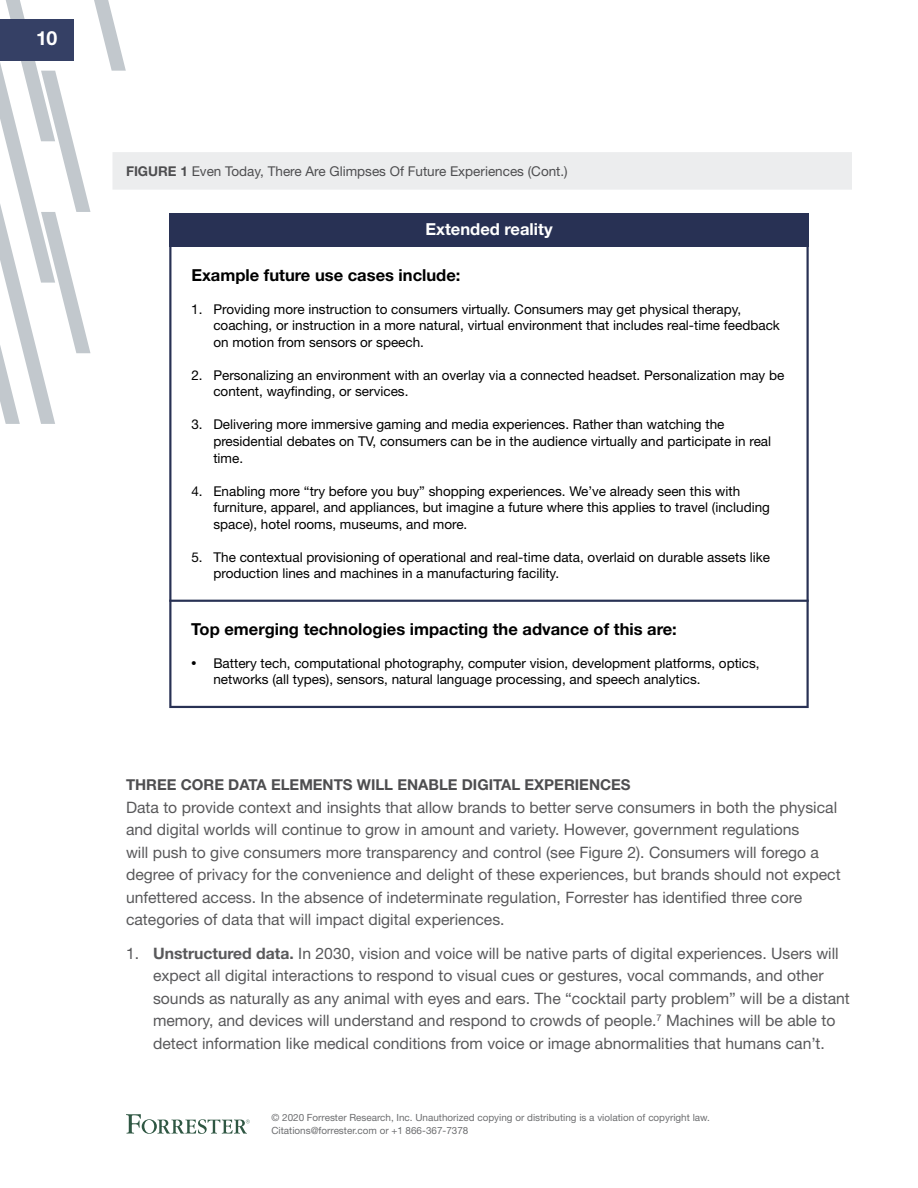
<style>
.page{position:relative;width:918px;height:1188px;background:#fff}
.page>*{position:absolute;margin:0;border:0;box-sizing:border-box;transform-origin:0 0}
.t1{font:700 19.5px "Helvetica Neue LT Std";color:#fff}
.t2{font:700 16.5px "Helvetica Neue LT Std";color:#000}
.t3{font:700 16.5px "Helvetica Neue LT Std";color:#fff}
.NumberedPoint{font:15.75px/22.5px "Helvetica Neue LT Std";color:#59595b}
.Heading_2{font:700 15px "Helvetica Neue LT Std";color:#4e4e50}
.t4{font:13.5px/16.5px "Helvetica Neue LT Std";color:#000}
.FigureTwoThirdsPage{font:13.5px "Helvetica Neue LT Std";color:#4e4e50}
.t5{font:9.9px/12.8px "Helvetica Neue LT Std";color:#6d6e70}
.s1{font-weight:700}
.s2{font-size:10.95px}
</style>
<div class="page">
<svg style="left:0;top:0;width:126px;height:424px"></svg>
<div style="left:0;top:19px;width:74px;height:41px;background:#354065"></div>
<svg style="left:126px;top:1114px;width:124px;height:20px"></svg>
<div style="left:112px;top:152px;width:740px;height:38px;background:#ecedee"></div>
<svg style="left:169px;top:247px;width:640px;height:461px"></svg>
<div style="left:169px;top:214px;width:640px;height:33px;background:#283154"></div>
<hr style="left:169px;top:600px;width:640px;height:2px;background:#283154">
<h1 class="t1" style="left:36px;top:26px;width:23px">10</h1>
<p class="FigureTwoThirdsPage" style="left:126px;top:163px;width:443px"><span class="s1">FIGURE 1</span> Even Today, There Are Glimpses Of Future Experiences (Cont.)</p>
<p class="t3" style="left:426px;top:219px;width:129px">Extended reality</p>
<p class="t2" style="left:191px;top:265px;width:271px">Example future use cases include:</p>
<p class="t4" style="left:213px;top:301px;width:568px;text-indent:-22px">1. Providing more instruction to consumers virtually. Consumers may get physical therapy, coaching, or instruction in a more natural, virtual environment that includes real-time feedback on motion from sensors or speech.</p>
<p class="t4" style="left:213px;top:367px;width:573px;text-indent:-22px">2. Personalizing an environment with an overlay via a connected headset. Personalization may be content, wayfinding, or services.</p>
<p class="t4" style="left:213px;top:416px;width:559px;text-indent:-22px">3. Delivering more immersive gaming and media experiences. Rather than watching the presidential debates on TV, consumers can be in the audience virtually and participate in real time.</p>
<p class="t4" style="left:213px;top:482px;width:558px;text-indent:-22px">4. Enabling more “try before you buy” shopping experiences. We’ve already seen this with furniture, apparel, and appliances, but imagine a future where this applies to travel (including space), hotel rooms, museums, and more.</p>
<p class="t4" style="left:213px;top:549px;width:558px;text-indent:-22px">5. The contextual provisioning of operational and real-time data, overlaid on durable assets like production lines and machines in a manufacturing facility.</p>
<p class="t2" style="left:191px;top:619px;width:487px">Top emerging technologies impacting the advance of this are:</p>
<p class="t4" style="left:213px;top:654px;width:548px;text-indent:-22px"><span class="s2">•</span> Battery tech, computational photography, computer vision, development platforms, optics, networks (all types), sensors, natural language processing, and speech analytics.</p>
<h2 class="Heading_2" style="left:126px;top:775px;width:506px">THREE CORE DATA ELEMENTS WILL ENABLE DIGITAL EXPERIENCES</h2>
<p class="NumberedPoint" style="left:126px;top:795px;width:716px">Data to provide context and insights that allow brands to better serve consumers in both the physical and digital worlds will continue to grow in amount and variety. However, government regulations<br>will push to give consumers more transparency and control (see Figure 2). Consumers will forego a degree of privacy for the convenience and delight of these experiences, but brands should not expect unfettered access. In the absence of indeterminate regulation, Forrester has identified three core categories of data that will impact digital experiences.</p>
<p class="NumberedPoint" style="left:153px;top:942px;width:698px;text-indent:-27px">1. <span class="s1">Unstructured data.</span> In 2030, vision and voice will be native parts of digital experiences. Users will expect all digital interactions to respond to visual cues or gestures, vocal commands, and other sounds as naturally as any animal with eyes and ears. The “cocktail party problem” will be a distant memory, and devices will understand and respond to crowds of people.<sup>7</sup> Machines will be able to detect information like medical conditions from voice or image abnormalities that humans can’t.</p>
<p class="t5" style="left:272px;top:1111px;width:440px">© 2020 Forrester Research, Inc. Unauthorized copying or distributing is a violation of copyright law.<br>Citations@forrester.com or +1 866-367-7378</p>
</div>
